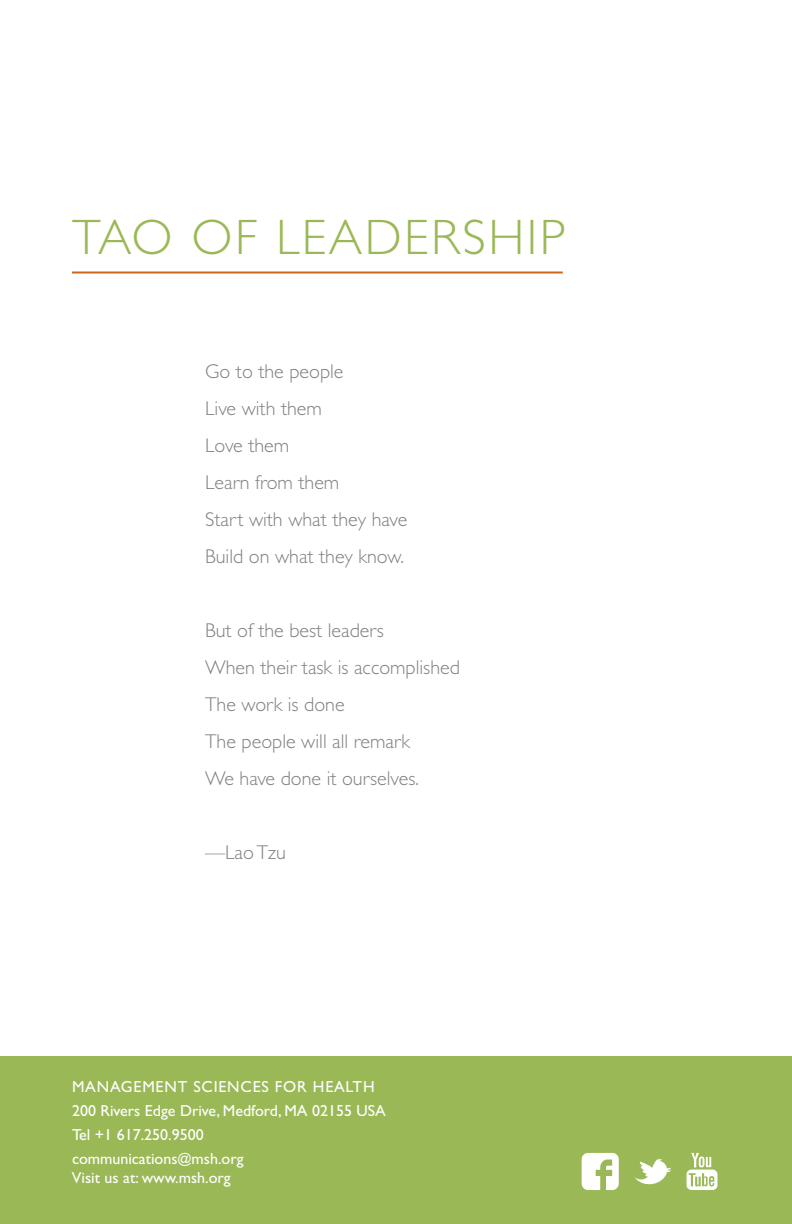
<style>
.page{position:relative;width:792px;height:1224px;background:#fff}
.page>*{position:absolute;margin:0;border:0;box-sizing:border-box;transform-origin:0 0}
.t1{font:300 50px "Gill Sans";letter-spacing:.05em;color:#9ab956}
.t2{font:300 20px/37px "Gill Sans";color:#808083}
.t3{font:16px/24px "Gill Sans";color:#fff}
.s1{font-size:14px}
</style>
<div class="page">
<div style="left:0;top:1056px;width:792px;height:168px;background:#9ab956"></div>
<svg style="left:582px;top:1153px;width:37px;height:37px"></svg>
<svg style="left:634px;top:1159px;width:37px;height:26px"></svg>
<svg style="left:687px;top:1153px;width:30px;height:37px"></svg>
<hr style="left:72px;top:272px;width:491px;height:2px;background:#cd651a">
<h1 class="t1" style="left:72px;top:209px;width:495px">TAO OF LEADERSHIP</h1>
<p class="t2" style="left:205px;top:353px;width:204px">Go to the people<br>Live with them<br>Love them<br>Learn from them<br>Start with what they have<br>Build on what they know.</p>
<p class="t2" style="left:205px;top:612px;width:256px">But of the best leaders<br>When their task is accomplished<br>The work is done<br>The people will all remark<br>We have done it ourselves.</p>
<p class="t2" style="left:205px;top:834px;width:82px">—Lao Tzu</p>
<p class="t3" style="left:72px;top:1075px;width:315px">MANAGEMENT SCIENCES FOR HEALTH<br>200 Rivers Edge Drive, Medford, MA 02155 USA<br>Tel +1 617.250.9500<br>communications<span class="s1">@</span>msh.org</p>
<p class="t3" style="left:72px;top:1166px;width:160px">Visit us at: www.msh.org</p>
</div>
